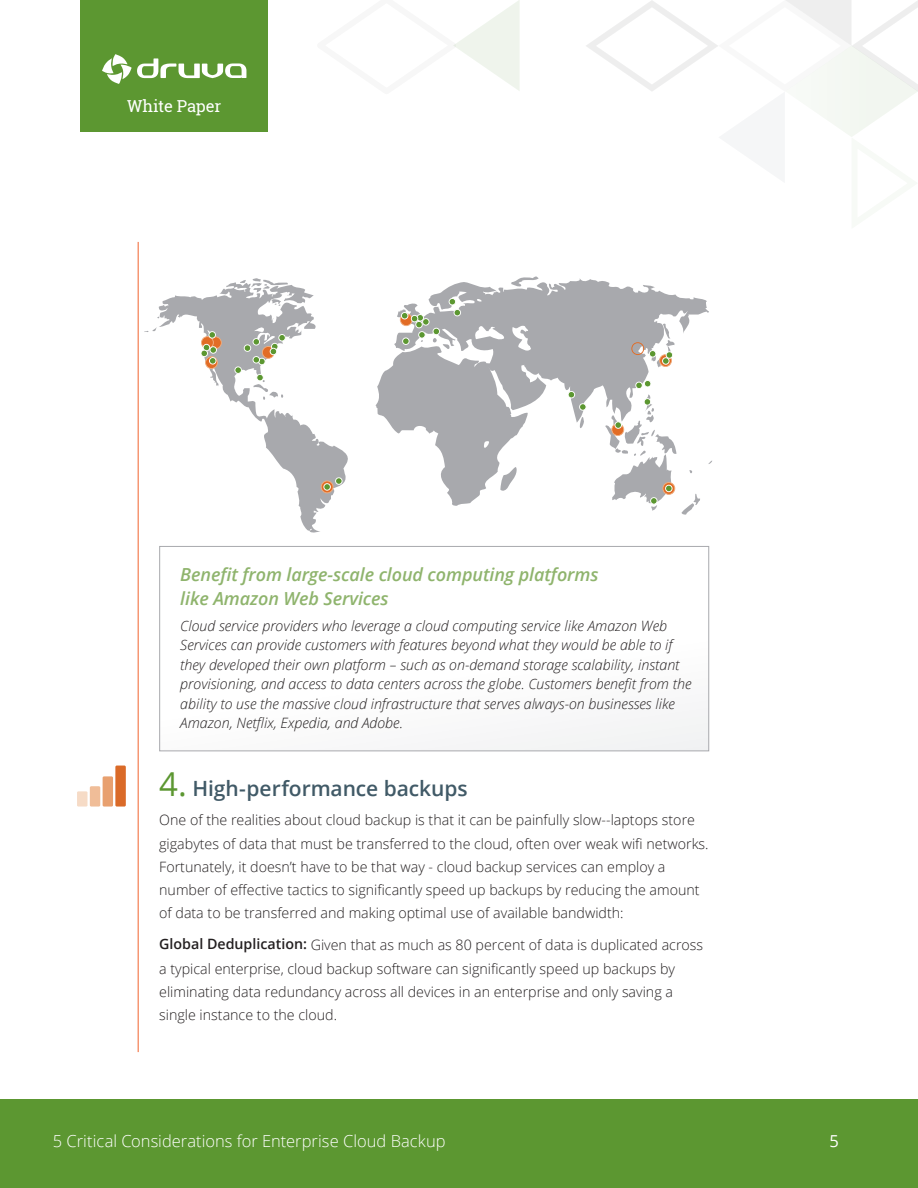
<style>
.page{position:relative;width:918px;height:1188px;background:#fff}
.page>*{position:absolute;margin:0;border:0;box-sizing:border-box;transform-origin:0 0}
.Header_1{font:600 21px "Open Sans";color:#415a67}
.Headers_in_boxes{font:italic 600 18px/24px "Open Sans";letter-spacing:-.005em;color:#8fb46d}
.t1{font:300 16.5px "Open Sans";color:#fff}
.t2{font:16.5px "Roboto Slab";letter-spacing:-.01em;color:#fff}
.t3{font:16.5px "Open Sans";color:#fff}
.Body_Text{font:300 14.25px/23.2px "Open Sans";color:#231f20}
.Text_in_boxes{font:italic 300 14.25px/19.5px "Open Sans";color:#231f20}
.s1{font-weight:400;font-size:33px;color:#5c9731}
.s2{font-weight:600}
</style>
<div class="page">
<div style="left:80px;top:0;width:188px;height:132px;background:#5c9731"></div>
<svg style="left:102px;top:54px;width:144px;height:30px"></svg>
<svg style="left:586px;top:0;width:332px;height:137px"></svg>
<svg style="left:453px;top:0;width:67px;height:91px"></svg>
<div style="left:0;top:1099px;width:918px;height:89px;background:#5c9731"></div>
<hr style="left:138px;top:242px;width:1px;height:810px;background:#f2642f">
<div style="left:90px;top:786px;width:10px;height:21px;background:#f0bd98"></div>
<div style="left:77px;top:791px;width:10px;height:16px;background:#f6dbc6"></div>
<div style="left:103px;top:776px;width:10px;height:31px;background:#e8a06f"></div>
<div style="left:115px;top:766px;width:11px;height:41px;background:#da6a28"></div>
<div style="left:159px;top:546px;width:550px;height:205px;border:1px solid #a8a9ad"></div>
<svg style="left:144px;top:327px;width:13px;height:5px"></svg>
<svg style="left:159px;top:285px;width:189px;height:248px"></svg>
<svg style="left:274px;top:303px;width:7px;height:3px"></svg>
<svg style="left:226px;top:278px;width:62px;height:15px"></svg>
<svg style="left:430px;top:278px;width:279px;height:36px"></svg>
<svg style="left:511px;top:276px;width:28px;height:11px"></svg>
<svg style="left:201px;top:331px;width:21px;height:38px"></svg>
<svg style="left:321px;top:477px;width:22px;height:16px"></svg>
<svg style="left:375px;top:298px;width:325px;height:217px"></svg>
<svg style="left:234px;top:334px;width:52px;height:66px"></svg>
<p class="t2" style="left:127px;top:95px;width:96px">White Paper</p>
<p class="Headers_in_boxes" style="left:180px;top:562px;width:420px">Benefit from large-scale cloud computing platforms like Amazon Web Services</p>
<p class="Text_in_boxes" style="left:180px;top:615px;width:513px">Cloud service providers who leverage a cloud computing service like Amazon Web Services can provide customers with features beyond what they would be able to if they developed their own platform – such as on-demand storage scalability, instant provisioning, and access to data centers across the globe. Customers benefit from the ability to use the massive cloud infrastructure that serves always-on businesses like Amazon, Netflix, Expedia, and Adobe.</p>
<p class="Header_1" style="left:159px;top:774px;width:310px"><span class="s1">4.</span> High-performance backups</p>
<p class="Body_Text" style="left:159px;top:808px;width:551px">One of the realities about cloud backup is that it can be painfully slow--laptops store gigabytes of data that must be transferred to the cloud, often over weak wifi networks.<br>Fortunately, it doesn’t have to be that way - cloud backup services can employ a number of effective tactics to significantly speed up backups by reducing the amount of data to be transferred and making optimal use of available bandwidth:</p>
<p class="Body_Text" style="left:159px;top:933px;width:546px"><span class="s2">Global Deduplication:</span> Given that as much as 80 percent of data is duplicated across a typical enterprise, cloud backup software can significantly speed up backups by eliminating data redundancy across all devices in an enterprise and only saving a single instance to the cloud.</p>
<p class="t1" style="left:53px;top:1129px;width:394px">5 Critical Considerations for Enterprise Cloud Backup</p>
<p class="t3" style="left:829px;top:1129px;width:11px">5</p>
</div>
